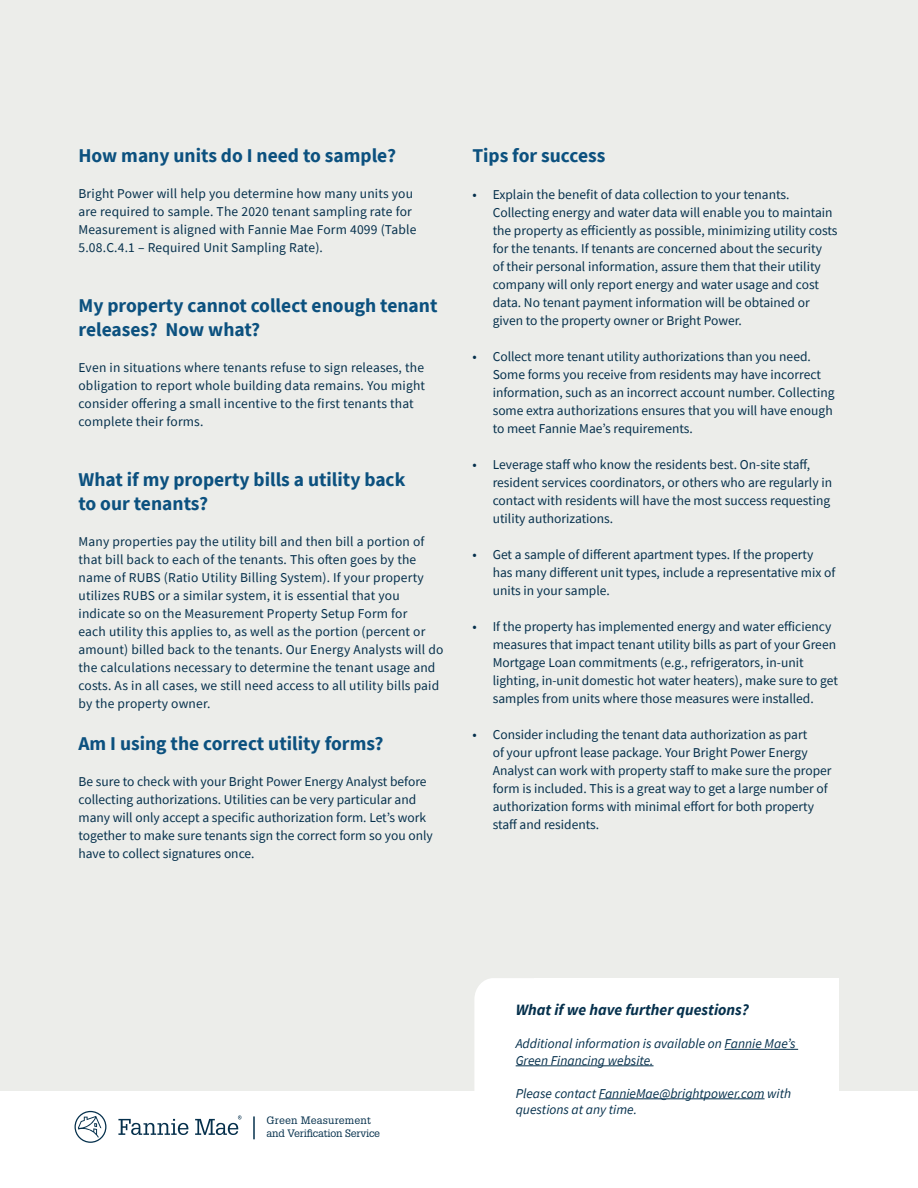
<style>
.page{position:relative;width:918px;height:1188px;background:#fff}
.page>*{position:absolute;margin:0;border:0;box-sizing:border-box;transform-origin:0 0}
.t1{font:700 19.5px/24px "Source Sans Pro";color:#0c517f}
.t2{font:italic 700 15.75px "Source Sans Pro";color:#05304c}
.t3{font:13.5px/18px "Source Sans Pro";color:#05304c}
.t4{font:italic 13.5px/16.5px "Source Sans Pro";color:#05304c}
.t5{font:10.5px/12.6px "Glypha LT Std";letter-spacing:-.015em;color:#05304c}
.s1{font-size:14.25px}
</style>
<div class="page">
<div style="left:0;top:0;width:918px;height:1091px;background:#ecedea"></div>
<svg style="left:75px;top:1111px;width:31px;height:32px"></svg>
<svg style="left:118px;top:1115px;width:123px;height:20px"></svg>
<hr style="left:253px;top:1116px;width:2px;height:23px;background:#05304c">
<div style="left:535px;top:978px;width:304px;height:210px;background:#fff"></div>
<svg style="left:474px;top:978px;width:189px;height:122px"></svg>
<hr style="left:725px;top:1049px;width:73px;height:1px;background:#05304c">
<hr style="left:516px;top:1065px;width:138px;height:1px;background:#05304c">
<hr style="left:599px;top:1098px;width:166px;height:1px;background:#05304c">
<p class="t1" style="left:78px;top:143px;width:319px">How many units do I need to sample?</p>
<p class="t3" style="left:78px;top:184px;width:339px">Bright Power will help you determine how many units you are required to sample. The 2020 tenant sampling rate for Measurement is aligned with Fannie Mae Form 4099 (Table 5.08.C.4.1 – Required Unit Sampling Rate).</p>
<p class="t1" style="left:78px;top:293px;width:361px">My property cannot collect enough tenant releases? Now what?</p>
<p class="t3" style="left:78px;top:358px;width:348px">Even in situations where tenants refuse to sign releases, the obligation to report whole building data remains. You might consider offering a small incentive to the first tenants that complete their forms.</p>
<p class="t1" style="left:78px;top:467px;width:328px">What if my property bills a utility back to our tenants?</p>
<p class="t3" style="left:78px;top:532px;width:366px">Many properties pay the utility bill and then bill a portion of that bill back to each of the tenants. This often goes by the name of RUBS (Ratio Utility Billing System). If your property utilizes RUBS or a similar system, it is essential that you indicate so on the Measurement Property Setup Form for<br>each utility this applies to, as well as the portion (percent or amount) billed back to the tenants. Our Energy Analysts will do the calculations necessary to determine the tenant usage and costs. As in all cases, we still need access to all utility bills paid by the property owner.</p>
<p class="t1" style="left:78px;top:731px;width:307px">Am I using the correct utility forms?</p>
<p class="t3" style="left:78px;top:772px;width:356px">Be sure to check with your Bright Power Energy Analyst before collecting authorizations. Utilities can be very particular and many will only accept a specific authorization form. Let’s work together to make sure tenants sign the correct form so you only have to collect signatures once.</p>
<p class="t1" style="left:472px;top:143px;width:134px">Tips for success</p>
<p class="t3" style="left:493px;top:186px;width:346px;text-indent:-20px"><span class="s1">•</span> Explain the benefit of data collection to your tenants.<br>Collecting energy and water data will enable you to maintain the property as efficiently as possible, minimizing utility costs for the tenants. If tenants are concerned about the security<br>of their personal information, assure them that their utility company will only report energy and water usage and cost data. No tenant payment information will be obtained or given to the property owner or Bright Power.</p>
<p class="t3" style="left:493px;top:348px;width:343px;text-indent:-20px"><span class="s1">•</span> Collect more tenant utility authorizations than you need.<br>Some forms you receive from residents may have incorrect information, such as an incorrect account number. Collecting some extra authorizations ensures that you will have enough to meet Fannie Mae’s requirements.</p>
<p class="t3" style="left:493px;top:456px;width:341px;text-indent:-20px"><span class="s1">•</span> Leverage staff who know the residents best. On-site staff, resident services coordinators, or others who are regularly in contact with residents will have the most success requesting utility authorizations.</p>
<p class="t3" style="left:493px;top:546px;width:344px;text-indent:-20px"><span class="s1">•</span> Get a sample of different apartment types. If the property has many different unit types, include a representative mix of units in your sample.</p>
<p class="t3" style="left:493px;top:618px;width:347px;text-indent:-20px"><span class="s1">•</span> If the property has implemented energy and water efficiency measures that impact tenant utility bills as part of your Green Mortgage Loan commitments (e.g., refrigerators, in-unit lighting, in-unit domestic hot water heaters), make sure to get samples from units where those measures were installed.</p>
<p class="t3" style="left:493px;top:726px;width:340px;text-indent:-20px"><span class="s1">•</span> Consider including the tenant data authorization as part<br>of your upfront lease package. Your Bright Power Energy Analyst can work with property staff to make sure the proper form is included. This is a great way to get a large number of authorization forms with minimal effort for both property staff and residents.</p>
<p class="t5" style="left:267px;top:1114px;width:115px">Green Measurement and Verification Service</p>
<p class="t2" style="left:516px;top:999px;width:235px">What if we have further questions?</p>
<p class="t4" style="left:516px;top:1035px;width:281px">Additional information is available on Fannie Mae’s<br>Green Financing website.</p>
<p class="t4" style="left:516px;top:1085px;width:277px">Please contact FannieMae@brightpower.com with questions at any time.</p>
</div>
